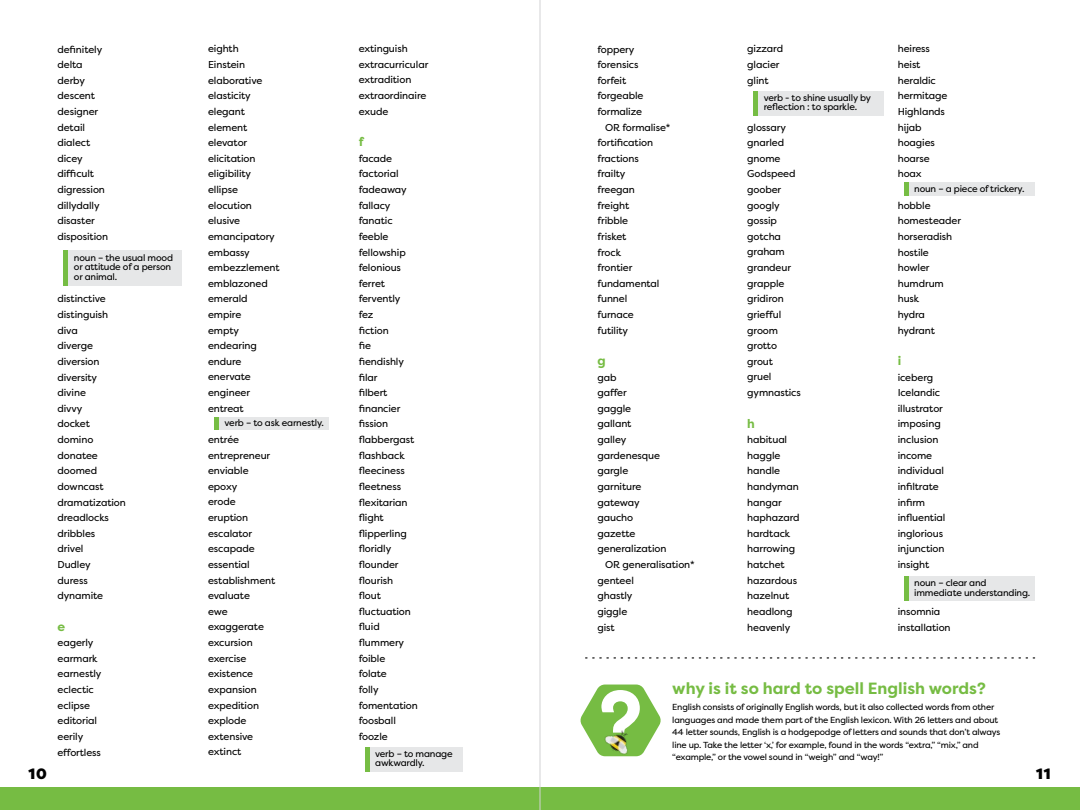
<style>
.page{position:relative;width:1080px;height:810px;background:#fff}
.page>*{position:absolute;margin:0;border:0;box-sizing:border-box;transform-origin:0 0}
.t1{font:700 16.25px "Filson Pro";color:#76bc43}
.t2{font:900 15px "Filson Pro";color:#000101}
.t3{font:700 12.5px "Filson Pro";color:#76bc43}
.t4{font:10px/15.6px "Filson Pro";letter-spacing:-.01em;color:#000101}
.t5{font:9.38px/9.4px "Filson Pro";letter-spacing:-.02em;color:#000}
.t6{font:8.75px/12.5px "Filson Pro";letter-spacing:-.02em;color:#000}
</style>
<div class="page">
<div style="left:0;top:788px;width:551px;height:22px;background:#76bc43"></div>
<div style="left:525px;top:788px;width:555px;height:22px;background:#76bc43"></div>
<svg style="left:580px;top:685px;width:81px;height:71px"></svg>
<img style="left:600px;top:723px;width:38px;height:34px">
<div style="left:64px;top:251px;width:117px;height:35px;background:#e6e7e8"></div>
<hr style="left:64px;top:251px;width:4px;height:35px;background:#76bd44">
<div style="left:214px;top:417px;width:115px;height:12px;background:#e6e7e8"></div>
<hr style="left:214px;top:417px;width:4px;height:12px;background:#76bd44">
<div style="left:365px;top:747px;width:98px;height:25px;background:#e6e7e8"></div>
<hr style="left:365px;top:747px;width:4px;height:25px;background:#76bd44">
<div style="left:904px;top:183px;width:131px;height:13px;background:#e6e7e8"></div>
<hr style="left:904px;top:183px;width:4px;height:13px;background:#76bd44">
<div style="left:904px;top:576px;width:131px;height:25px;background:#e6e7e8"></div>
<hr style="left:904px;top:576px;width:4px;height:25px;background:#76bd44">
<div style="left:753px;top:91px;width:131px;height:24px;background:#e6e7e8"></div>
<div style="left:753px;top:91px;width:5px;height:24px;background:#76bd44"></div>
<svg style="left:586px;top:657px;width:449px;height:2px"></svg>
<hr style="left:540px;top:0;width:1px;height:810px;background:#d2d3d4">
<p class="t4" style="left:359px;top:41px;width:71px">extinguish extracurricular extradition extraordinaire exude</p>
<p class="t3" style="left:359px;top:134px;width:7px">f</p>
<p class="t4" style="left:359px;top:150px;width:61px">facade factorial fadeaway fallacy fanatic feeble fellowship felonious ferret fervently<br>fez<br>fiction<br>fie fiendishly filar<br>filbert financier fission flabbergast flashback fleeciness fleetness flexitarian flight flipperling floridly flounder flourish flout fluctuation fluid flummery foible<br>folate<br>folly fomentation foosball foozle</p>
<p class="t4" style="left:747px;top:41px;width:37px">gizzard glacier glint</p>
<p class="t4" style="left:747px;top:119px;width:55px">glossary gnarled gnome<br>Godspeed goober googly gossip gotcha graham grandeur grapple gridiron griefful groom grotto grout<br>gruel gymnastics</p>
<p class="t3" style="left:747px;top:415px;width:9px">h</p>
<p class="t4" style="left:747px;top:432px;width:54px">habitual haggle handle handyman hangar haphazard hardtack harrowing hatchet hazardous hazelnut headlong heavenly</p>
<p class="t4" style="left:898px;top:41px;width:51px">heiress heist heraldic hermitage<br>Highlands hijab hoagies hoarse hoax</p>
<p class="t4" style="left:898px;top:197px;width:65px">hobble homesteader horseradish hostile howler humdrum husk<br>hydra hydrant</p>
<p class="t3" style="left:898px;top:353px;width:5px">i</p>
<p class="t4" style="left:898px;top:369px;width:49px">iceberg<br>Icelandic illustrator imposing inclusion income individual infiltrate infirm influential inglorious injunction insight</p>
<p class="t4" style="left:898px;top:603px;width:54px">insomnia installation</p>
<p class="t4" style="left:58px;top:41px;width:52px">definitely delta derby descent designer detail dialect dicey difficult digression dillydally disaster disposition</p>
<p class="t4" style="left:598px;top:41px;width:38px">foppery</p>
<p class="t4" style="left:598px;top:57px;width:42px">forensics</p>
<p class="t4" style="left:598px;top:72px;width:30px">forfeit</p>
<p class="t4" style="left:598px;top:88px;width:48px">forgeable</p>
<p class="t4" style="left:598px;top:104px;width:46px">formalize</p>
<p class="t4" style="left:605px;top:119px;width:67px">OR formalise*</p>
<p class="t4" style="left:598px;top:135px;width:57px">fortification</p>
<p class="t4" style="left:598px;top:150px;width:43px">fractions</p>
<p class="t4" style="left:598px;top:166px;width:29px">frailty</p>
<p class="t4" style="left:598px;top:182px;width:39px">freegan</p>
<p class="t4" style="left:598px;top:197px;width:33px">freight</p>
<p class="t4" style="left:598px;top:213px;width:32px">fribble</p>
<p class="t4" style="left:598px;top:228px;width:30px">frisket</p>
<p class="t4" style="left:598px;top:244px;width:25px">frock</p>
<p class="t4" style="left:598px;top:260px;width:36px">frontier</p>
<p class="t4" style="left:598px;top:275px;width:64px">fundamental</p>
<p class="t4" style="left:598px;top:291px;width:31px">funnel</p>
<p class="t4" style="left:598px;top:307px;width:38px">furnace</p>
<p class="t4" style="left:598px;top:322px;width:32px">futility</p>
<p class="t3" style="left:598px;top:353px;width:10px">g</p>
<p class="t4" style="left:598px;top:369px;width:21px">gab</p>
<p class="t4" style="left:598px;top:385px;width:31px">gaffer</p>
<p class="t4" style="left:598px;top:400px;width:35px">gaggle</p>
<p class="t4" style="left:598px;top:416px;width:35px">gallant</p>
<p class="t4" style="left:598px;top:432px;width:30px">galley</p>
<p class="t4" style="left:598px;top:447px;width:64px">gardenesque</p>
<p class="t4" style="left:598px;top:463px;width:32px">gargle</p>
<p class="t4" style="left:598px;top:479px;width:46px">garniture</p>
<p class="t4" style="left:598px;top:494px;width:44px">gateway</p>
<p class="t4" style="left:598px;top:510px;width:37px">gaucho</p>
<p class="t4" style="left:598px;top:525px;width:39px">gazette</p>
<p class="t4" style="left:598px;top:541px;width:70px">generalization</p>
<p class="t4" style="left:605px;top:557px;width:91px">OR generalisation*</p>
<p class="t4" style="left:598px;top:572px;width:38px">genteel</p>
<p class="t4" style="left:598px;top:588px;width:36px">ghastly</p>
<p class="t4" style="left:598px;top:603px;width:31px">giggle</p>
<p class="t4" style="left:598px;top:619px;width:19px">gist</p>
<p class="t4" style="left:208px;top:41px;width:73px">eighth<br>Einstein elaborative elasticity elegant element elevator elicitation eligibility ellipse elocution elusive emancipatory embassy embezzlement emblazoned emerald empire<br>empty endearing endure enervate engineer entreat</p>
<p class="t4" style="left:208px;top:432px;width:69px">entrée entrepreneur enviable epoxy<br>erode eruption escalator escapade essential establishment evaluate<br>ewe exaggerate excursion exercise existence expansion expedition explode extensive extinct</p>
<p class="t5" style="left:764px;top:93px;width:109px">verb - to shine usually by reflection : to sparkle.</p>
<p class="t5" style="left:914px;top:184px;width:112px">noun – a piece of trickery.</p>
<p class="t5" style="left:74px;top:253px;width:101px">noun – the usual mood or attitude of a person or animal.</p>
<p class="t4" style="left:58px;top:291px;width:70px">distinctive distinguish diva<br>diverge diversion diversity divine<br>divvy<br>docket domino donatee doomed downcast dramatization dreadlocks dribbles<br>drivel<br>Dudley<br>duress dynamite</p>
<p class="t3" style="left:58px;top:618px;width:9px">e</p>
<p class="t4" style="left:58px;top:635px;width:45px">eagerly earmark earnestly eclectic eclipse editorial eerily effortless</p>
<p class="t5" style="left:225px;top:418px;width:101px">verb – to ask earnestly.</p>
<p class="t5" style="left:914px;top:578px;width:118px">noun – clear and immediate understanding.</p>
<h1 class="t1" style="left:672px;top:678px;width:315px">why is it so hard to spell English words?</h1>
<p class="t6" style="left:672px;top:701px;width:330px">English consists of originally English words, but it also collected words from other languages and made them part of the English lexicon. With 26 letters and about 44 letter sounds, English is a hodgepodge of letters and sounds that don’t always line up. Take the letter ‘x,’ for example, found in the words “extra,” “mix,” and “example,” or the vowel sound in “weigh” and “way!”</p>
<p class="t5" style="left:375px;top:749px;width:79px">verb – to manage awkwardly.</p>
<h2 class="t2" style="left:28px;top:764px;width:20px">10</h2>
<h2 class="t2" style="left:1036px;top:764px;width:16px">11</h2>
</div>
